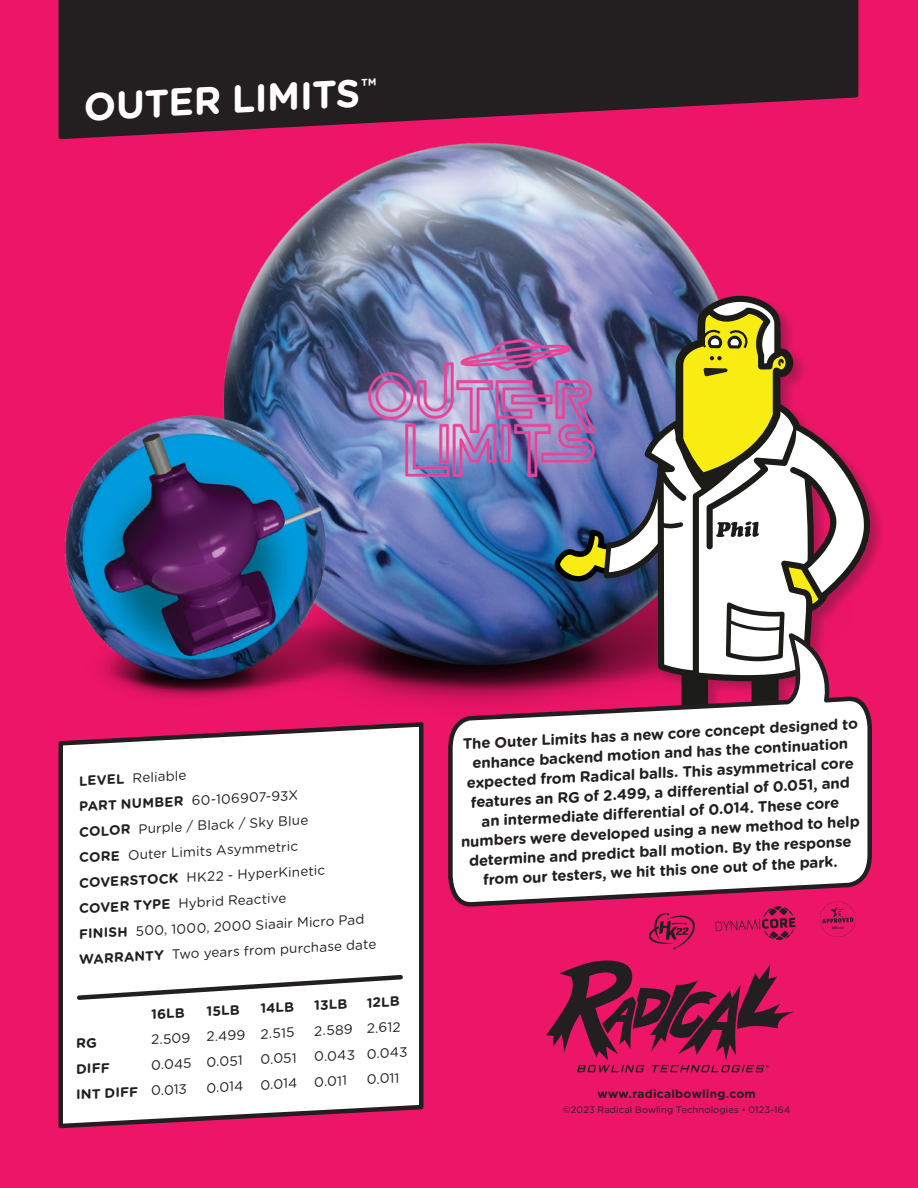
<style>
.page{position:relative;width:918px;height:1188px;background:#ec1568}
.page>*{position:absolute;margin:0;border:0;box-sizing:border-box;transform-origin:0 0}
.Ball_Poster_Specific{font:700 39px "Gotham Rounded";color:#fff}
.Ball_Poster_Specific-2{font:700 15px/19.5px "Gotham Rounded";color:#231f20;text-align:center}
.Ball_Poster_Specific-3{font:13.5px "Gotham Rounded";color:#231f20}
.Ball_Poster_Specific-4{font:700 13.5px "Gotham Rounded";color:#231f20}
.t1{font:700 12px "Gotham Rounded";letter-spacing:.02em;color:#231f20}
.t2{font:9.3px "Gotham Rounded";letter-spacing:.015em;color:#231f20}
.s1{font-weight:700}
.s2{font-weight:400}
</style>
<div class="page">
<img style="left:223px;top:142px;width:492px;height:561px">
<img style="left:65px;top:398px;width:318px;height:305px">
<svg style="left:58px;top:722px;width:366px;height:407px;background:#f3e7ec"></svg>
<svg style="left:58px;top:0;width:801px;height:140px"></svg>
<svg style="left:546px;top:960px;width:249px;height:112px"></svg>
<svg style="left:74px;top:972px;width:331px;height:30px;background:#deddde"></svg>
<svg style="left:552px;top:291px;width:323px;height:336px;background:#a4818c"></svg>
<svg style="left:446px;top:627px;width:426px;height:280px;background:#d7b6c4"></svg>
<svg style="left:819px;top:901px;width:37px;height:36px"></svg>
<svg style="left:715px;top:906px;width:81px;height:34px"></svg>
<svg style="left:649px;top:913px;width:46px;height:37px"></svg>
<svg style="left:77px;top:1038px;width:19px;height:10px"></svg>
<p class="Ball_Poster_Specific" style="left:82px;top:79px;width:295px;rotate:-3deg">OUTER LIMITS<sup>™</sup></p>
<p class="Ball_Poster_Specific-3" style="left:78px;top:772px;width:109px;rotate:-3deg"><span class="s1">LEVEL</span> Reliable</p>
<p class="Ball_Poster_Specific-3" style="left:78px;top:797px;width:221px;rotate:-3deg"><span class="s1">PART NUMBER</span> 60-106907-93X</p>
<p class="Ball_Poster_Specific-3" style="left:78px;top:823px;width:231px;rotate:-3deg"><span class="s1">COLOR</span> Purple / Black / Sky Blue</p>
<p class="Ball_Poster_Specific-3" style="left:78px;top:848px;width:221px;rotate:-3deg"><span class="s1">CORE</span> Outer Limits Asymmetric</p>
<p class="Ball_Poster_Specific-3" style="left:78px;top:874px;width:248px;rotate:-3deg"><span class="s1">COVERSTOCK</span> HK22 - HyperKinetic</p>
<p class="Ball_Poster_Specific-3" style="left:78px;top:899px;width:209px;rotate:-3deg"><span class="s1">COVER TYPE</span> Hybrid Reactive</p>
<p class="Ball_Poster_Specific-3" style="left:78px;top:925px;width:287px;rotate:-3deg"><span class="s1">FINISH</span> 500, 1000, 2000 Siaair Micro Pad</p>
<p class="Ball_Poster_Specific-3" style="left:78px;top:950px;width:299px;rotate:-3deg"><span class="s1">WARRANTY</span> Two years from purchase date</p>
<p class="Ball_Poster_Specific-4" style="left:150px;top:1004px;width:35px;rotate:-3deg">16LB</p>
<p class="Ball_Poster_Specific-4" style="left:206px;top:1001px;width:35px;rotate:-3deg">15LB</p>
<p class="Ball_Poster_Specific-4" style="left:260px;top:998px;width:35px;rotate:-3deg">14LB</p>
<p class="Ball_Poster_Specific-4" style="left:314px;top:996px;width:35px;rotate:-3deg">13LB</p>
<p class="Ball_Poster_Specific-4" style="left:366px;top:993px;width:35px;rotate:-3deg">12LB</p>
<p class="Ball_Poster_Specific-3" style="left:150px;top:1030px;width:145px;rotate:-3deg">2.509 2.499 2.515</p>
<p class="Ball_Poster_Specific-3" style="left:314px;top:1022px;width:88px;rotate:-3deg">2.589 2.612</p>
<p class="Ball_Poster_Specific-4" style="left:75px;top:1059px;width:35px;rotate:-3deg">DIFF</p>
<p class="Ball_Poster_Specific-3" style="left:150px;top:1056px;width:94px;rotate:-3deg">0.045 0.051</p>
<p class="Ball_Poster_Specific-3" style="left:260px;top:1050px;width:38px;rotate:-3deg">0.051</p>
<p class="Ball_Poster_Specific-3" style="left:314px;top:1047px;width:95px;rotate:-3deg">0.043 0.043</p>
<p class="Ball_Poster_Specific-4" style="left:75px;top:1085px;width:113px;rotate:-3deg">INT DIFF <span class="s2">0.013</span></p>
<p class="Ball_Poster_Specific-3" style="left:206px;top:1078px;width:38px;rotate:-3deg">0.014</p>
<p class="Ball_Poster_Specific-3" style="left:260px;top:1076px;width:38px;rotate:-3deg">0.014</p>
<p class="Ball_Poster_Specific-3" style="left:314px;top:1073px;width:34px;rotate:-3deg">0.011</p>
<p class="Ball_Poster_Specific-3" style="left:366px;top:1070px;width:34px;rotate:-3deg">0.011</p>
<p class="Ball_Poster_Specific-2" style="left:455px;top:734px;width:404px;rotate:-3deg">The Outer Limits has a new core concept designed to enhance backend motion and has the continuation expected from Radical balls. This asymmetrical core features an RG of 2.499, a diff erential of 0.051, and<br>an intermediate diff erential of 0.014. These core numbers were developed using a new method to help determine and predict ball motion. By the response from our testers, we hit this one out of the park.</p>
<p class="t1" style="left:597px;top:1085px;width:160px">www.radicalbowling.com</p>
<p class="t2" style="left:563px;top:1103px;width:229px">©2023 Radical Bowling Technologies • 0123-164</p>
</div>
